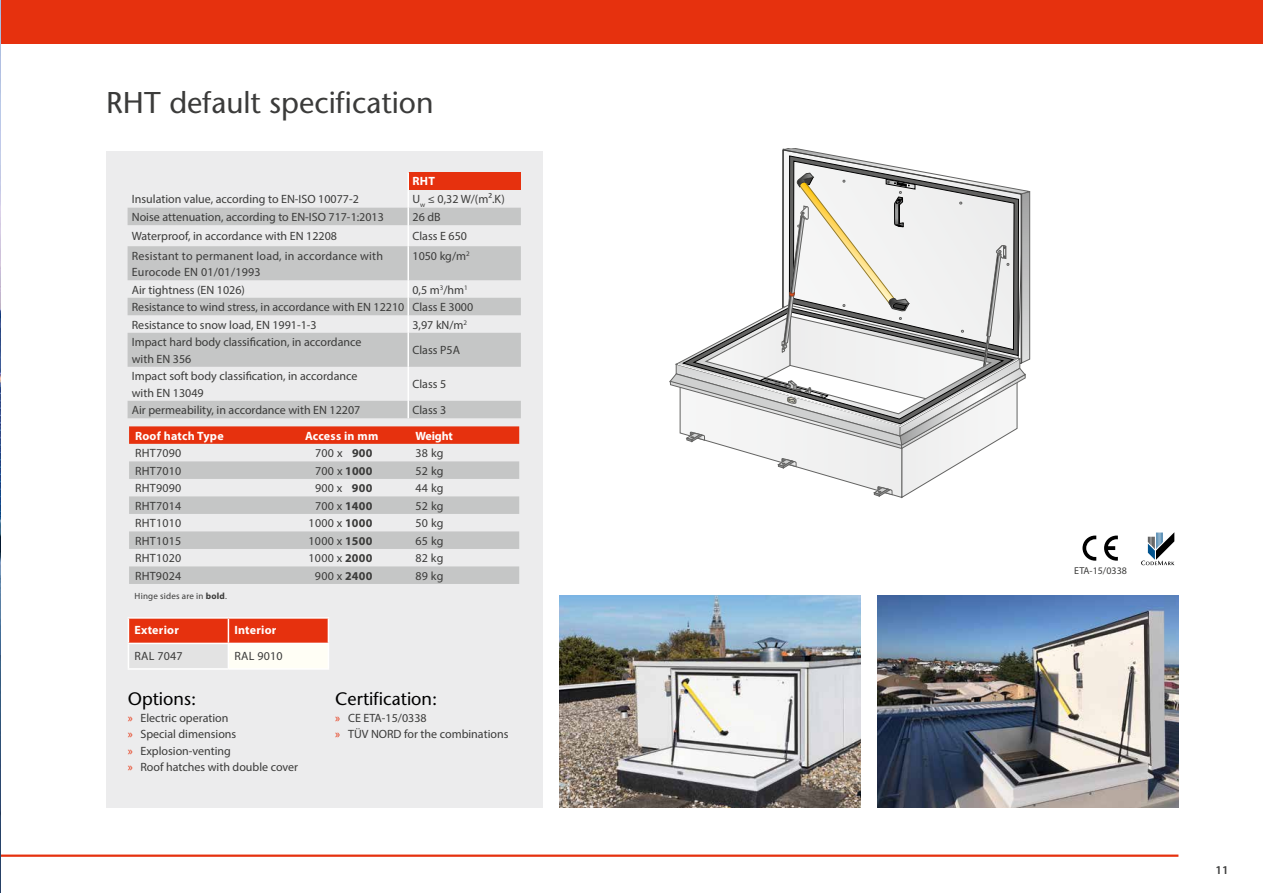
<style>
.page{position:relative;width:1263px;height:893px;background:#fff}
.page>*{position:absolute;margin:0;border:0;box-sizing:border-box;transform-origin:0 0}
.t1{font:500 30px "Stone Sans Std";color:#3b3b3a}
.t2{font:500 18px "Stone Sans Std";color:#000}
.t3{font:12px/16.5px "Myriad Pro";color:#3b3b3a}
.t4{font:12px/16.5px "Myriad Pro";letter-spacing:.02em;color:#3b3b3a}
.t5{font:700 12px "Myriad Pro";letter-spacing:.02em;color:#fff}
.t6{font:600 12px "Myriad Pro";color:#3b3b3a}
.t7{font:10.05px "Myriad Pro";color:#3b3b3a}
.t8{font:9px "Myriad Pro";letter-spacing:.02em;color:#3b3b3a}
.s1{font-weight:700}
.s2{color:#e6310e}
</style>
<div class="page">
<div style="left:0;top:0;width:1263px;height:44px;background:#e6310e"></div>
<div style="left:106px;top:151px;width:437px;height:657px;background:#ececed"></div>
<hr style="left:0;top:854px;width:1178px;height:3px;background:#e6310e">
<svg style="left:669px;top:149px;width:362px;height:349px"></svg>
<img style="left:560px;top:596px;width:300px;height:212px">
<img style="left:878px;top:596px;width:300px;height:212px">
<img style="left:0;top:0;width:1px;height:893px">
<hr style="left:128px;top:617px;width:100px;height:2px;background:#fff">
<hr style="left:228px;top:617px;width:101px;height:2px;background:#fff">
<svg style="left:128px;top:618px;width:201px;height:50px"></svg>
<hr style="left:128px;top:668px;width:100px;height:2px;background:#fff">
<hr style="left:228px;top:668px;width:101px;height:2px;background:#fff">
<svg style="left:129px;top:426px;width:390px;height:18px;background:#e63614"></svg>
<svg style="left:129px;top:461px;width:390px;height:123px;fill:#c5c6c6"></svg>
<div style="left:408px;top:172px;width:113px;height:18px;background:#e6310e"></div>
<svg style="left:128px;top:207px;width:393px;height:1px"></svg>
<svg style="left:128px;top:208px;width:393px;height:210px;fill:#c5c6c6"></svg>
<svg style="left:407px;top:172px;width:2px;height:53px"></svg>
<hr style="left:407px;top:225px;width:2px;height:21px;background:#fff">
<hr style="left:407px;top:246px;width:2px;height:34px;background:#fff">
<svg style="left:407px;top:280px;width:2px;height:53px"></svg>
<hr style="left:407px;top:333px;width:2px;height:34px;background:#fff">
<hr style="left:407px;top:367px;width:2px;height:34px;background:#fff">
<svg style="left:407px;top:401px;width:2px;height:17px"></svg>
<svg style="left:1082px;top:536px;width:14px;height:25px"></svg>
<svg style="left:1104px;top:536px;width:14px;height:25px"></svg>
<svg style="left:1141px;top:532px;width:33px;height:33px"></svg>
<h1 class="t1" style="left:106px;top:84px;width:329px">RHT default specification</h1>
<p class="t5" style="left:412px;top:174px;width:24px">RHT</p>
<p class="t3" style="left:132px;top:191px;width:229px">Insulation value, according to EN-ISO 10077-2</p>
<p class="t3" style="left:412px;top:191px;width:94px">U<sub>w</sub> ≤ 0,32 W/(m².K)</p>
<p class="t3" style="left:132px;top:208px;width:254px">Noise attenuation, according to EN-ISO 717-1:2013</p>
<p class="t3" style="left:412px;top:208px;width:30px">26 dB</p>
<p class="t3" style="left:132px;top:228px;width:207px">Waterproof, in accordance with EN 12208</p>
<p class="t3" style="left:412px;top:228px;width:56px">Class E 650</p>
<p class="t4" style="left:132px;top:247px;width:253px">Resistant to permanent load, in accordance with<br>Eurocode EN 01/01/1993</p>
<p class="t3" style="left:412px;top:247px;width:59px">1050 kg/m<sup>2</sup></p>
<p class="t3" style="left:132px;top:281px;width:115px">Air tightness (EN 1026)</p>
<p class="t3" style="left:132px;top:281px;width:343px;line-height:17.5px;text-indent:281px">0,5 m<sup>3</sup>/hm<sup>1<br></sup>Resistance to wind stress, in accordance with EN 12210 Class E 3000<br>Resistance to snow load, EN 1991-1-3</p>
<p class="t3" style="left:412px;top:316px;width:56px">3,97 kN/m<sup>2</sup></p>
<p class="t3" style="left:132px;top:334px;width:231px">Impact hard body classification, in accordance with EN 356</p>
<p class="t3" style="left:412px;top:342px;width:49px">Class P5A</p>
<p class="t3" style="left:132px;top:368px;width:227px">Impact soft body classification, in accordance with EN 13049</p>
<p class="t3" style="left:412px;top:376px;width:35px">Class 5</p>
<p class="t3" style="left:132px;top:402px;width:230px">Air permeability, in accordance with EN 12207</p>
<p class="t3" style="left:412px;top:402px;width:35px">Class 3</p>
<p class="t5" style="left:135px;top:428px;width:90px">Roof hatch Type</p>
<p class="t5" style="left:305px;top:428px;width:75px">Access in mm</p>
<p class="t5" style="left:415px;top:428px;width:39px">Weight</p>
<p class="t4" style="left:135px;top:445px;width:48px">RHT7090</p>
<p class="t3" style="left:315px;top:445px;width:59px">700 x <span class="s1">900</span></p>
<p class="t3" style="left:415px;top:445px;width:30px">38 kg</p>
<p class="t4" style="left:135px;top:462px;width:48px">RHT7010</p>
<p class="t3" style="left:315px;top:462px;width:59px">700 x <span class="s1">1000</span></p>
<p class="t3" style="left:415px;top:462px;width:30px">52 kg</p>
<p class="t4" style="left:135px;top:480px;width:48px">RHT9090</p>
<p class="t3" style="left:315px;top:480px;width:59px">900 x <span class="s1">900</span></p>
<p class="t3" style="left:415px;top:480px;width:30px">44 kg</p>
<p class="t4" style="left:135px;top:497px;width:48px">RHT7014</p>
<p class="t3" style="left:315px;top:497px;width:59px">700 x <span class="s1">1400</span></p>
<p class="t3" style="left:415px;top:497px;width:30px">52 kg</p>
<p class="t4" style="left:135px;top:515px;width:48px">RHT1010</p>
<p class="t3" style="left:309px;top:515px;width:65px">1000 x <span class="s1">1000</span></p>
<p class="t3" style="left:415px;top:515px;width:30px">50 kg</p>
<p class="t4" style="left:135px;top:532px;width:48px">RHT1015</p>
<p class="t3" style="left:309px;top:532px;width:65px">1000 x <span class="s1">1500</span></p>
<p class="t3" style="left:415px;top:532px;width:30px">65 kg</p>
<p class="t4" style="left:135px;top:550px;width:48px">RHT1020</p>
<p class="t3" style="left:309px;top:550px;width:65px">1000 x <span class="s1">2000</span></p>
<p class="t3" style="left:415px;top:550px;width:30px">82 kg</p>
<p class="t4" style="left:135px;top:567px;width:48px">RHT9024</p>
<p class="t3" style="left:315px;top:567px;width:59px">900 x <span class="s1">2400</span></p>
<p class="t3" style="left:415px;top:567px;width:30px">89 kg</p>
<p class="t8" style="left:135px;top:590px;width:94px">Hinge sides are in <span class="s1">bold</span>.</p>
<p class="t5" style="left:134px;top:622px;width:46px">Exterior</p>
<p class="t5" style="left:234px;top:622px;width:44px">Interior</p>
<p class="t3" style="left:134px;top:647px;width:50px">RAL 7047</p>
<p class="t3" style="left:234px;top:647px;width:50px">RAL 9010</p>
<h2 class="t2" style="left:128px;top:688px;width:70px">Options:</h2>
<p class="t3" style="left:128px;top:709px;width:172px"><span class="s2">x</span> Electric operation<br><span class="s2">x</span> Special dimensions<br><span class="s2">x</span> Explosion-venting<br><span class="s2">x</span> Roof hatches with double cover</p>
<h2 class="t2" style="left:335px;top:688px;width:104px">Certification:</h2>
<p class="t3" style="left:335px;top:709px;width:175px"><span class="s2">x</span> CE ETA-15/0338<br><span class="s2">x</span> TÜV NORD for the combinations</p>
<p class="t7" style="left:1074px;top:564px;width:54px">ETA-15/0338</p>
<p class="t6" style="left:1215px;top:863px;width:15px">11</p>
</div>
